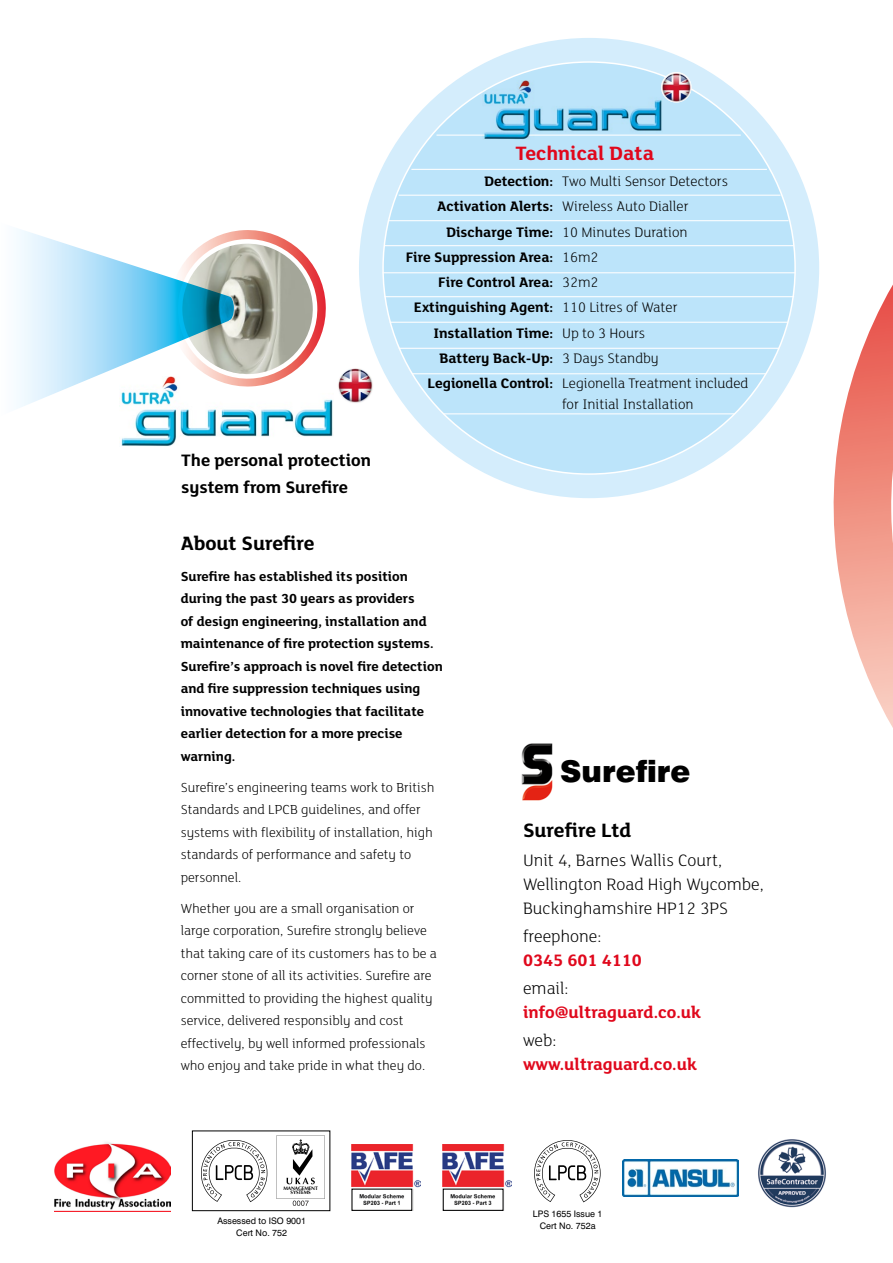
<style>
.page{position:relative;width:893px;height:1263px;background:#fff}
.page>*{position:absolute;margin:0;border:0;box-sizing:border-box;transform-origin:0 0}
.t1{font:900 30px "Swiss 721 BT";color:#000}
.t2{font:700 21px "FS Lola";color:#000}
.t3{font:700 21px "FS Lola";color:#e0081c}
.t4{font:300 18px/24px "FS Lola";color:#000}
.t5{font:700 18px "FS Lola";color:#e0081c}
.t6{font:700 18px/27px "FS Lola";color:#000}
.t7{font:300 15px/25.2px "FS Lola";color:#000}
.t8{font:700 15px/25.2px "FS Lola";color:#000;text-align:right}
.t9{font:300 14.25px/22.5px "FS Lola";color:#000}
.t10{font:700 14.25px/22.5px "FS Lola";color:#000}
.t11{font:9px/12px "Swiss 721 BT";color:#000;text-align:center}
.t12{font:700 5.1px/4.7px "Optima";letter-spacing:-.015em;color:#000;text-align:center}
</style>
<div class="page">
<svg style="left:770px;top:126px;width:116px;height:589px"></svg>
<svg style="left:886px;top:284px;width:7px;height:444px;background:#f1968a"></svg>
<div style="left:359px;top:38px;width:460px;height:460px;background:#d4edfc;border-radius:50%"></div>
<div style="left:383px;top:62px;width:412px;height:412px;background:#bce4fa;border-radius:50%"></div>
<hr style="left:384px;top:245px;width:410px;height:1px;background:#fff">
<hr style="left:382px;top:272px;width:413px;height:1px;background:#fff">
<hr style="left:384px;top:296px;width:410px;height:1px;background:#fff">
<hr style="left:390px;top:322px;width:398px;height:1px;background:#fff">
<hr style="left:399px;top:348px;width:380px;height:1px;background:#fff">
<hr style="left:412px;top:373px;width:354px;height:1px;background:#fff">
<hr style="left:399px;top:195px;width:381px;height:1px;background:#fff">
<hr style="left:411px;top:169px;width:356px;height:1px;background:#fff">
<hr style="left:436px;top:135px;width:305px;height:1px;background:#fff">
<hr style="left:443px;top:413px;width:292px;height:1px;background:#fff">
<hr style="left:388px;top:220px;width:401px;height:1px;background:#fff">
<img style="left:622px;top:1160px;width:116px;height:37px">
<img style="left:758px;top:1139px;width:68px;height:69px">
<img style="left:54px;top:1142px;width:116px;height:69px">
<svg style="left:234px;top:230px;width:92px;height:146px"></svg>
<svg style="left:17px;top:229px;width:217px;height:179px"></svg>
<img style="left:337px;top:368px;width:37px;height:36px;border-radius:18px">
<img style="left:119px;top:376px;width:214px;height:71px">
<img style="left:661px;top:72px;width:31px;height:31px;border-radius:15px">
<img style="left:483px;top:80px;width:179px;height:60px">
<img style="left:521px;top:743px;width:32px;height:58px">
<div style="left:192px;top:1131px;width:138px;height:80px;border:1px solid #000"></div>
<svg style="left:201px;top:1140px;width:66px;height:62px"></svg>
<svg style="left:276px;top:1135px;width:49px;height:71px"></svg>
<svg style="left:534px;top:1140px;width:67px;height:63px"></svg>
<img style="left:443px;top:1144px;width:68px;height:61px">
<div style="left:443px;top:1188px;width:61px;height:23px;border:1px solid #000"></div>
<img style="left:352px;top:1145px;width:68px;height:66px">
<div style="left:351px;top:1188px;width:61px;height:23px;border:1px solid #000"></div>
<h2 class="t3" style="left:515px;top:138px;width:140px">Technical Data</h2>
<p class="t8" style="left:406px;top:168px;width:149px">Detection:<br>Activation Alerts:<br>Discharge Time:<br>Fire Suppression Area:<br>Fire Control Area:<br>Extinguishing Agent:<br>Installation Time:<br>Battery Back-Up:<br>Legionella Control:</p>
<p class="t7" style="left:562px;top:168px;width:188px">Two Multi Sensor Detectors<br>Wireless Auto Dialler<br>10 Minutes Duration<br>16m2<br>32m2<br>110 Litres of Water<br>Up to 3 Hours<br>3 Days Standby<br>Legionella Treatment included</p>
<p class="t7" style="left:562px;top:391px;width:133px">for Initial Installation</p>
<p class="t6" style="left:181px;top:445px;width:191px">The personal protection system from Surefire</p>
<h2 class="t2" style="left:181px;top:528px;width:135px">About Surefire</h2>
<p class="t10" style="left:181px;top:564px;width:264px">Surefire has established its position during the past 30 years as providers<br>of design engineering, installation and maintenance of fire protection systems.<br>Surefire’s approach is novel fire detection and fire suppression techniques using innovative technologies that facilitate earlier detection for a more precise warning.</p>
<p class="t9" style="left:181px;top:775px;width:255px">Surefire’s engineering teams work to British Standards and LPCB guidelines, and offer systems with flexibility of installation, high standards of performance and safety to personnel.</p>
<p class="t9" style="left:181px;top:896px;width:258px">Whether you are a small organisation or large corporation, Surefire strongly believe that taking care of its customers has to be a corner stone of all its activities. Surefire are committed to providing the highest quality service, delivered responsibly and cost effectively, by well informed professionals who enjoy and take pride in what they do.</p>
<p class="t12" style="left:283px;top:1186px;width:36px">MANAGEMENT<br>SYSTEMS</p>
<p class="t11" style="left:217px;top:1214px;width:90px">Assessed to ISO 9001<br>Cert No. 752</p>
<h1 class="t1" style="left:560px;top:753px;width:132px">Surefire</h1>
<h2 class="t2" style="left:523px;top:816px;width:110px">Surefire Ltd</h2>
<p class="t4" style="left:523px;top:847px;width:242px">Unit 4, Barnes Wallis Court,<br>Wellington Road High Wycombe,<br>Buckinghamshire HP12 3PS</p>
<p class="t4" style="left:523px;top:923px;width:80px">freephone:</p>
<p class="t5" style="left:523px;top:947px;width:120px">0345 601 4110</p>
<p class="t4" style="left:523px;top:975px;width:47px">email:</p>
<p class="t5" style="left:523px;top:1000px;width:180px">info@ultraguard.co.uk</p>
<p class="t4" style="left:523px;top:1028px;width:35px">web:</p>
<p class="t5" style="left:523px;top:1052px;width:175px">www.ultraguard.co.uk</p>
<p class="t11" style="left:533px;top:1208px;width:71px">LPS 1655 Issue 1<br>Cert No. 752a</p>
</div>
